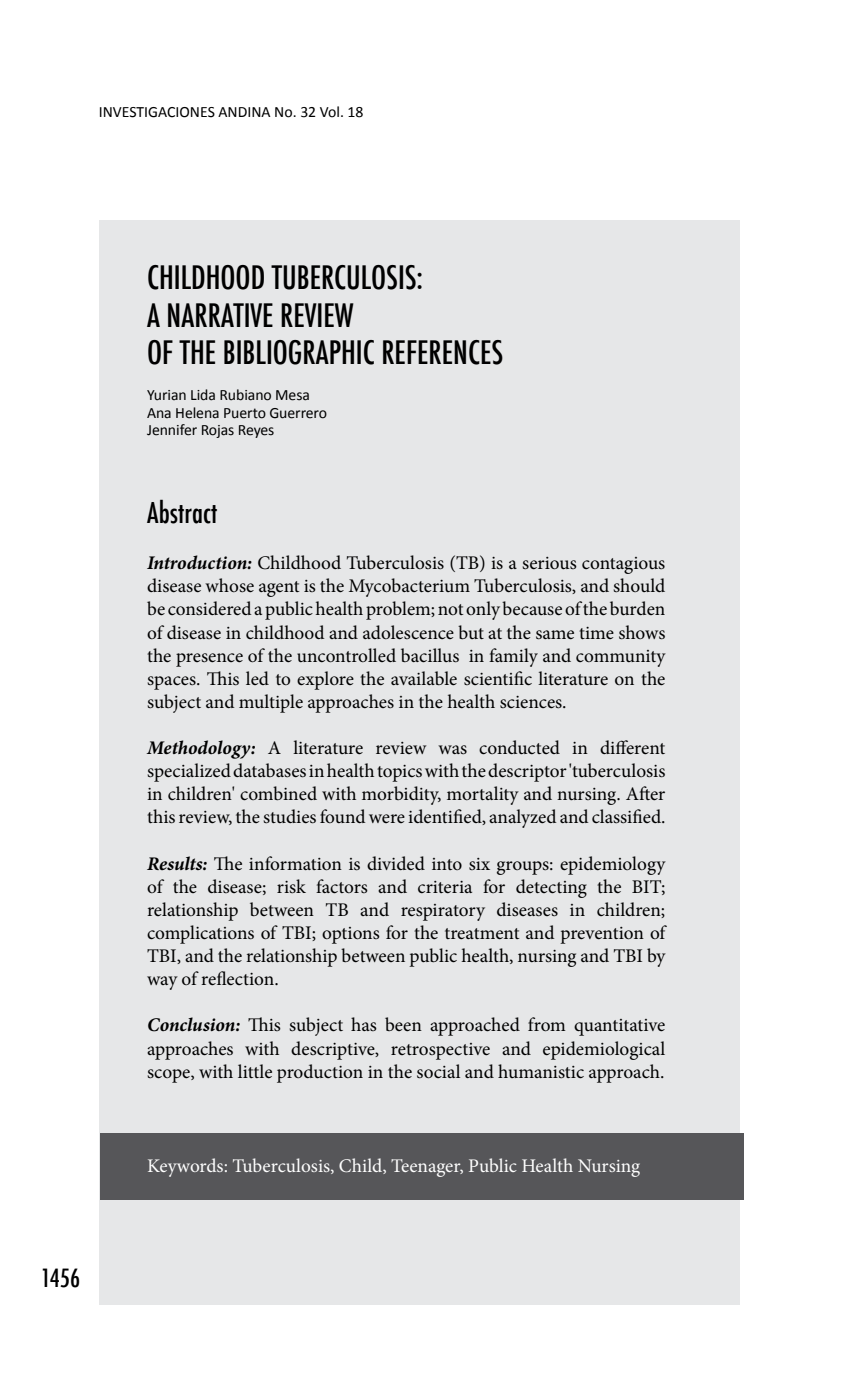
<style>
.page{position:relative;width:844px;height:1385px;background:#fff}
.page>*{position:absolute;margin:0;border:0;box-sizing:border-box;transform-origin:0 0}
.t1{font:500 condensed 31.5px/37.8px "Futura";color:#000}
.t2{font:500 condensed 28px "Futura";color:#000}
.t3{font:500 condensed 24.5px "Futura";color:#000}
.t4{font:19.25px/23.1px "Minion Pro";color:#000;text-align:justify}
.t5{font:19.25px "Minion Pro";color:#fff}
.t6{font:15.75px/17.5px "Calibri";letter-spacing:-.005em;color:#000}
.s1{font-weight:700;font-style:italic}
</style>
<div class="page">
<div style="left:99px;top:220px;width:640px;height:1084px;background:#e6e7e8"></div>
<div style="left:100px;top:1132px;width:643px;height:67px;background:#565659"></div>
<p class="t6" style="left:99px;top:103px;width:266px">INVESTIGACIONES ANDINA No. 32 Vol. 18</p>
<p class="t3" style="left:41px;top:1262px;width:41px">1456</p>
<h1 class="t1" style="left:147px;top:258px;width:357px">CHILDHOOD TUBERCULOSIS:<br>A NARRATIVE REVIEW<br>OF THE BIBLIOGRAPHIC REFERENCES</h1>
<p class="t6" style="left:147px;top:386px;width:181px">Yurian Lida Rubiano Mesa<br>Ana Helena Puerto Guerrero<br>Jennifer Rojas Reyes</p>
<h2 class="t2" style="left:147px;top:494px;width:72px">ABSTRACT</h2>
<p class="t4" style="left:147px;top:551px;width:520px"><span class="s1">Introduction:</span> Childhood Tuberculosis (TB) is a serious contagious disease whose agent is the Mycobacterium Tuberculosis, and should be considered a public health problem; not only because of the burden of disease in childhood and adolescence but at the same time shows the presence of the uncontrolled bacillus in family and community spaces. This led to explore the available scientific literature on the subject and multiple approaches in the health sciences.</p>
<p class="t4" style="left:147px;top:736px;width:520px"><span class="s1">Methodology:</span> A literature review was conducted in different specialized databases in health topics with the descriptor 'tuberculosis in children' combined with morbidity, mortality and nursing. After this review, the studies found were identified, analyzed and classified.</p>
<p class="t4" style="left:147px;top:852px;width:520px"><span class="s1">Results:</span> The information is divided into six groups: epidemiology of the disease; risk factors and criteria for detecting the BIT; relationship between TB and respiratory diseases in children; complications of TBI; options for the treatment and prevention of TBI, and the relationship between public health, nursing and TBI by way of reflection.</p>
<p class="t4" style="left:147px;top:1013px;width:520px"><span class="s1">Conclusion:</span> This subject has been approached from quantitative approaches with descriptive, retrospective and epidemiological scope, with little production in the social and humanistic approach.</p>
<p class="t5" style="left:147px;top:1153px;width:494px">Keywords: Tuberculosis, Child, Teenager, Public Health Nursing</p>
</div>
